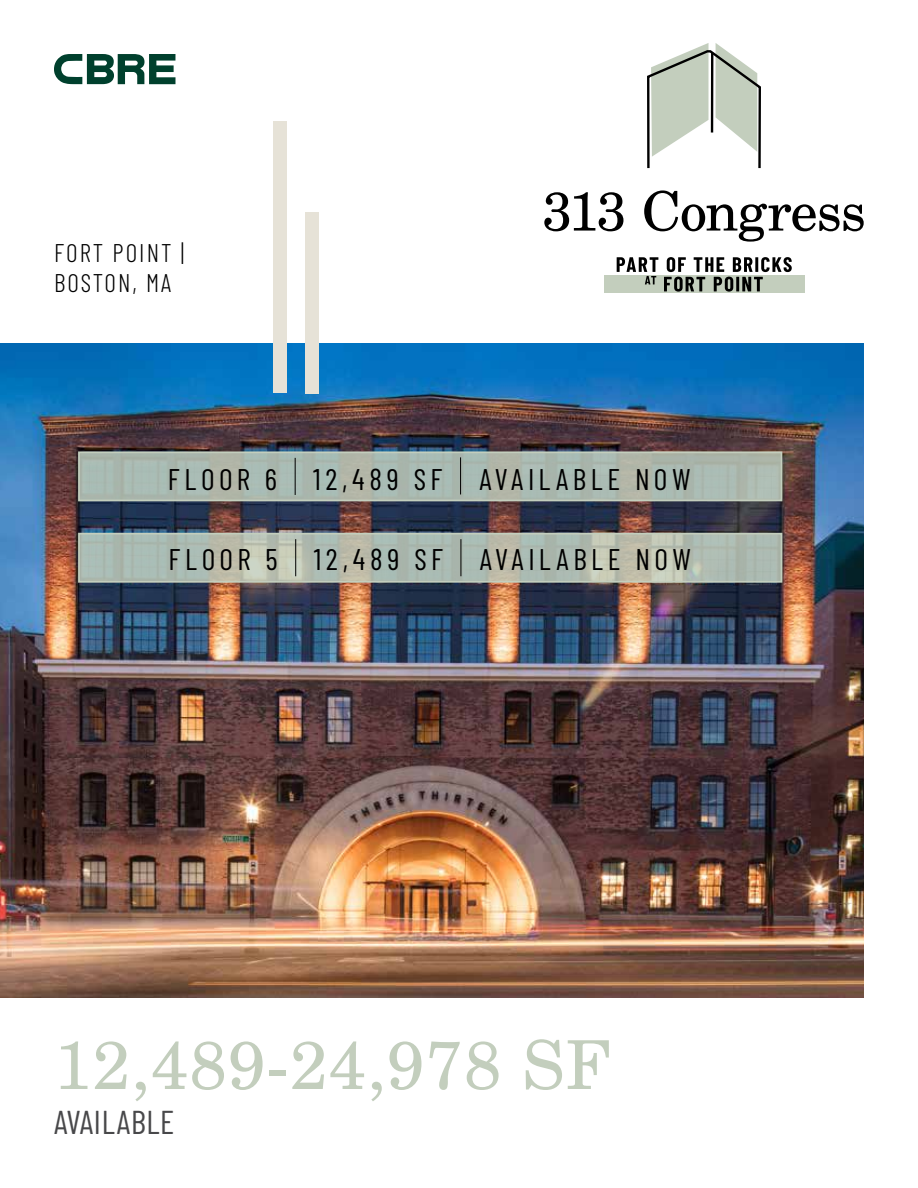
<style>
.page{position:relative;width:918px;height:1188px;background:#fff}
.page>*{position:absolute;margin:0;border:0;box-sizing:border-box;transform-origin:0 0}
.t1{font:67.5px "Te X Gyre Schola";letter-spacing:.015em;color:#c3cebd}
.t2{font:33px "Barlow Condensed";letter-spacing:.02em;color:#48484a}
.t3{font:29.85px "Barlow Condensed";letter-spacing:.15em;color:#000}
.t4{font:300 25.5px/30px "Barlow Condensed";letter-spacing:.08em;color:#000}
</style>
<div class="page">
<svg style="left:54px;top:54px;width:121px;height:30px"></svg>
<div style="left:604px;top:275px;width:200px;height:18px;background:#c3cebd"></div>
<svg style="left:617px;top:257px;width:175px;height:35px"></svg>
<svg style="left:647px;top:43px;width:114px;height:126px"></svg>
<hr style="left:711px;top:53px;width:2px;height:80px;background:#000">
<svg style="left:544px;top:190px;width:320px;height:52px"></svg>
<img style="left:0;top:343px;width:864px;height:655px">
<div style="left:79px;top:452px;width:703px;height:48px;background:#aab9af"></div>
<div style="left:78px;top:451px;width:704px;height:50px;border:2px solid #c3cebd"></div>
<hr style="left:295px;top:458px;width:1px;height:37px;background:#000">
<hr style="left:460px;top:457px;width:1px;height:37px;background:#000">
<svg style="left:81px;top:536px;width:698px;height:44px;fill:#acbcb2"></svg>
<div style="left:78px;top:533px;width:704px;height:50px;border:2px solid #c3cebd"></div>
<hr style="left:295px;top:539px;width:1px;height:37px;background:#000">
<hr style="left:460px;top:539px;width:1px;height:37px;background:#000">
<div style="left:273px;top:122px;width:14px;height:271px;background:#e6e2d7"></div>
<div style="left:305px;top:212px;width:14px;height:181px;background:#e6e2d7"></div>
<p class="t4" style="left:54px;top:236px;width:132px">FORT POINT |<br>BOSTON, MA</p>
<p class="t3" style="left:168px;top:458px;width:524px">FLOOR 6 12,489 SF AVAILABLE NOW</p>
<p class="t3" style="left:168px;top:538px;width:524px">FLOOR 5 12,489 SF AVAILABLE NOW</p>
<h1 class="t1" style="left:54px;top:1012px;width:558px">12,489-24,978 SF</h1>
<p class="t2" style="left:54px;top:1099px;width:122px">AVAILABLE</p>
</div>
